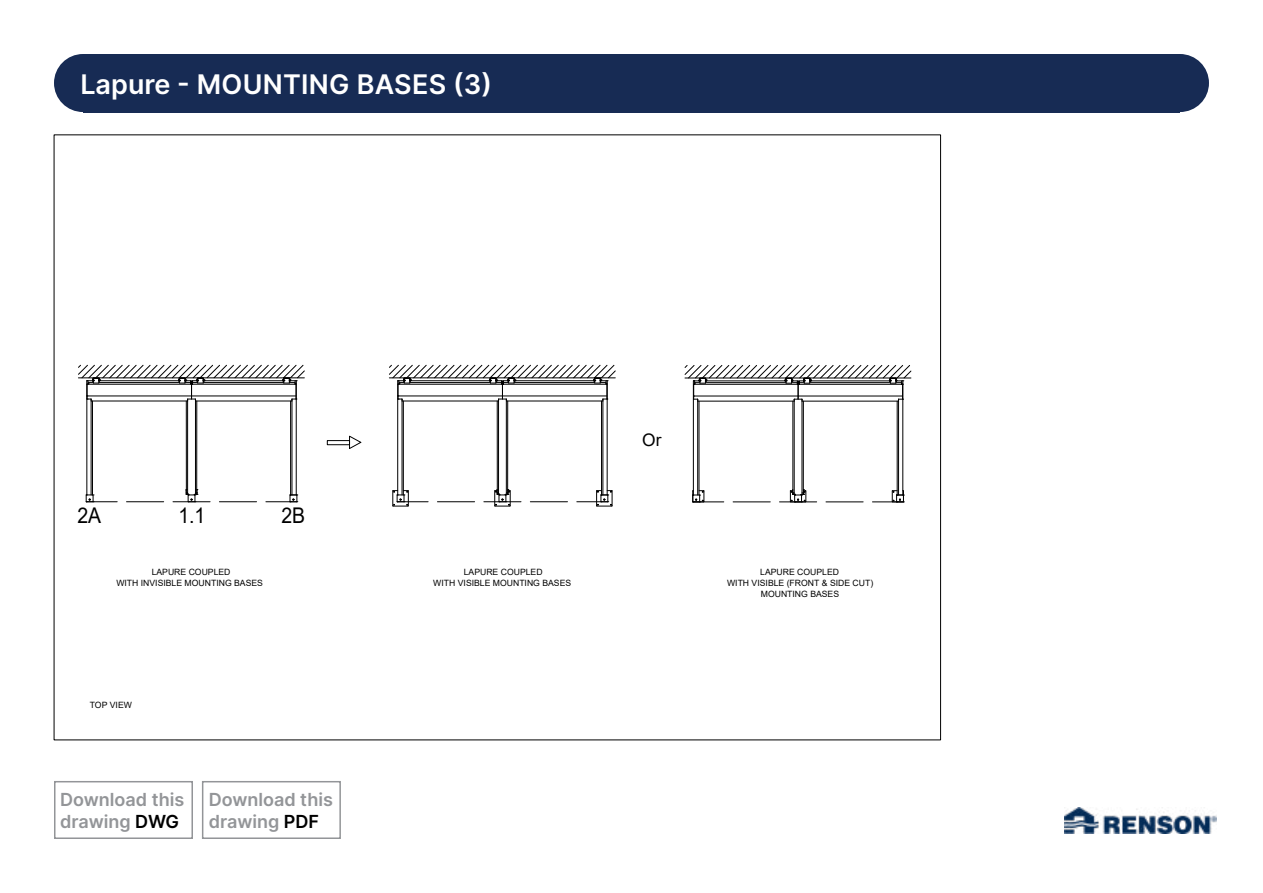
<style>
.page{position:relative;width:1263px;height:893px;background:#fff}
.page>*{position:absolute;margin:0;border:0;box-sizing:border-box;transform-origin:0 0}
.t1{font:600 27px "Inter";letter-spacing:.01em;color:#fff}
.t2{font:21.6px "Arial";color:#000;scale:.9 1}
.t3{font:600 18px/21.6px "Inter";color:#939598}
.t4{font:17.25px "Arial";color:#000}
.t5{font:8.7px/11.1px "Arial";color:#000;text-align:center}
.s1{color:#000}
</style>
<div class="page">
<div style="left:54px;top:781px;width:139px;height:58px;border:2px solid #939598"></div>
<div style="left:202px;top:781px;width:139px;height:58px;border:2px solid #939598"></div>
<div style="left:83px;top:54px;width:1097px;height:58px;background:#172b54"></div>
<div style="left:1151px;top:54px;width:58px;height:58px;background:#172b54;border-radius:50%"></div>
<div style="left:54px;top:54px;width:58px;height:58px;background:#172b54;border-radius:50%"></div>
<img style="left:1064px;top:807px;width:152px;height:27px">
<hr style="left:91px;top:401px;width:97px;height:1px;background:#000">
<hr style="left:195px;top:401px;width:97px;height:1px;background:#000">
<svg style="left:290px;top:495px;width:8px;height:7px"></svg>
<svg style="left:86px;top:495px;width:8px;height:6px"></svg>
<hr style="left:91px;top:399px;width:1px;height:96px;background:#000">
<hr style="left:92px;top:401px;width:1px;height:94px;background:#000">
<hr style="left:87px;top:399px;width:1px;height:96px;background:#000">
<hr style="left:196px;top:401px;width:1px;height:92px;background:#000">
<hr style="left:186px;top:401px;width:1px;height:92px;background:#000">
<hr style="left:187px;top:399px;width:1px;height:95px;background:#000">
<hr style="left:195px;top:399px;width:1px;height:95px;background:#000">
<hr style="left:292px;top:399px;width:1px;height:96px;background:#000">
<hr style="left:296px;top:399px;width:1px;height:96px;background:#000">
<hr style="left:290px;top:401px;width:1px;height:94px;background:#000">
<svg style="left:186px;top:489px;width:12px;height:12px"></svg>
<hr style="left:86px;top:501px;width:31px;height:1px;background:#000">
<hr style="left:126px;top:501px;width:38px;height:1px;background:#000">
<hr style="left:173px;top:501px;width:37px;height:1px;background:#000">
<hr style="left:219px;top:501px;width:38px;height:1px;background:#000">
<hr style="left:266px;top:501px;width:31px;height:1px;background:#000">
<hr style="left:402px;top:401px;width:96px;height:1px;background:#000">
<hr style="left:506px;top:401px;width:97px;height:1px;background:#000">
<svg style="left:596px;top:490px;width:17px;height:17px"></svg>
<svg style="left:392px;top:490px;width:17px;height:17px"></svg>
<hr style="left:402px;top:399px;width:1px;height:96px;background:#000">
<hr style="left:403px;top:401px;width:1px;height:94px;background:#000">
<hr style="left:397px;top:399px;width:1px;height:96px;background:#000">
<hr style="left:507px;top:401px;width:1px;height:92px;background:#000">
<hr style="left:497px;top:401px;width:1px;height:92px;background:#000">
<hr style="left:498px;top:399px;width:1px;height:95px;background:#000">
<hr style="left:506px;top:399px;width:1px;height:95px;background:#000">
<hr style="left:603px;top:399px;width:1px;height:96px;background:#000">
<hr style="left:607px;top:399px;width:1px;height:96px;background:#000">
<hr style="left:601px;top:401px;width:1px;height:94px;background:#000">
<svg style="left:494px;top:489px;width:17px;height:18px"></svg>
<hr style="left:397px;top:501px;width:31px;height:1px;background:#000">
<hr style="left:437px;top:501px;width:38px;height:1px;background:#000">
<hr style="left:484px;top:501px;width:37px;height:1px;background:#000">
<hr style="left:530px;top:501px;width:37px;height:1px;background:#000">
<hr style="left:577px;top:501px;width:31px;height:1px;background:#000">
<hr style="left:698px;top:401px;width:96px;height:1px;background:#000">
<hr style="left:802px;top:401px;width:96px;height:1px;background:#000">
<svg style="left:892px;top:490px;width:12px;height:13px"></svg>
<svg style="left:692px;top:490px;width:13px;height:13px"></svg>
<hr style="left:697px;top:399px;width:1px;height:96px;background:#000">
<hr style="left:699px;top:401px;width:1px;height:94px;background:#000">
<hr style="left:693px;top:399px;width:1px;height:96px;background:#000">
<hr style="left:803px;top:401px;width:1px;height:92px;background:#000">
<hr style="left:793px;top:401px;width:1px;height:92px;background:#000">
<hr style="left:794px;top:399px;width:1px;height:95px;background:#000">
<hr style="left:802px;top:399px;width:1px;height:95px;background:#000">
<hr style="left:898px;top:399px;width:1px;height:96px;background:#000">
<hr style="left:902px;top:399px;width:1px;height:96px;background:#000">
<hr style="left:897px;top:401px;width:1px;height:94px;background:#000">
<svg style="left:790px;top:489px;width:17px;height:13px"></svg>
<hr style="left:693px;top:502px;width:31px;height:1px;background:#000">
<hr style="left:733px;top:502px;width:37px;height:1px;background:#000">
<hr style="left:779px;top:502px;width:38px;height:1px;background:#000">
<hr style="left:826px;top:502px;width:37px;height:1px;background:#000">
<hr style="left:872px;top:502px;width:31px;height:1px;background:#000">
<svg style="left:78px;top:365px;width:227px;height:36px"></svg>
<hr style="left:78px;top:378px;width:226px;height:1px;background:#000">
<svg style="left:389px;top:365px;width:226px;height:36px"></svg>
<hr style="left:389px;top:378px;width:226px;height:1px;background:#000">
<svg style="left:685px;top:365px;width:226px;height:36px"></svg>
<hr style="left:685px;top:378px;width:226px;height:1px;background:#000">
<div style="left:327px;top:440px;width:23px;height:5px;border:1px solid #000"></div>
<svg style="left:349px;top:436px;width:12px;height:13px"></svg>
<h1 class="t1" style="left:80px;top:64px;width:413px">Lapure - MOUNTING BASES (3)</h1>
<h2 class="t2" style="left:77px;top:500px;width:28px">2A</h2>
<h2 class="t2" style="left:178px;top:500px;width:32px">1.1</h2>
<h2 class="t2" style="left:281px;top:500px;width:28px">2B</h2>
<h3 class="t4" style="left:642px;top:428px;width:21px">Or</h3>
<p class="t5" style="left:116px;top:566px;width:148px">LAPURE COUPLED<br>WITH INVISIBLE MOUNTING BASES</p>
<p class="t5" style="left:433px;top:566px;width:139px">LAPURE COUPLED<br>WITH VISIBLE MOUNTING BASES</p>
<p class="t5" style="left:727px;top:566px;width:148px;line-height:11.7px">LAPURE COUPLED<br>WITH VISIBLE (FRONT &amp; SIDE CUT)</p>
<p class="t5" style="left:761px;top:588px;width:80px">MOUNTING BASES</p>
<p class="t5" style="left:90px;top:700px;width:44px">TOP VIEW</p>
<h3 class="t3" style="left:60px;top:788px;width:126px">Download this drawing <span class="s1">DWG</span></h3>
<h3 class="t3" style="left:209px;top:788px;width:126px">Download this drawing <span class="s1">PDF</span></h3>
</div>
